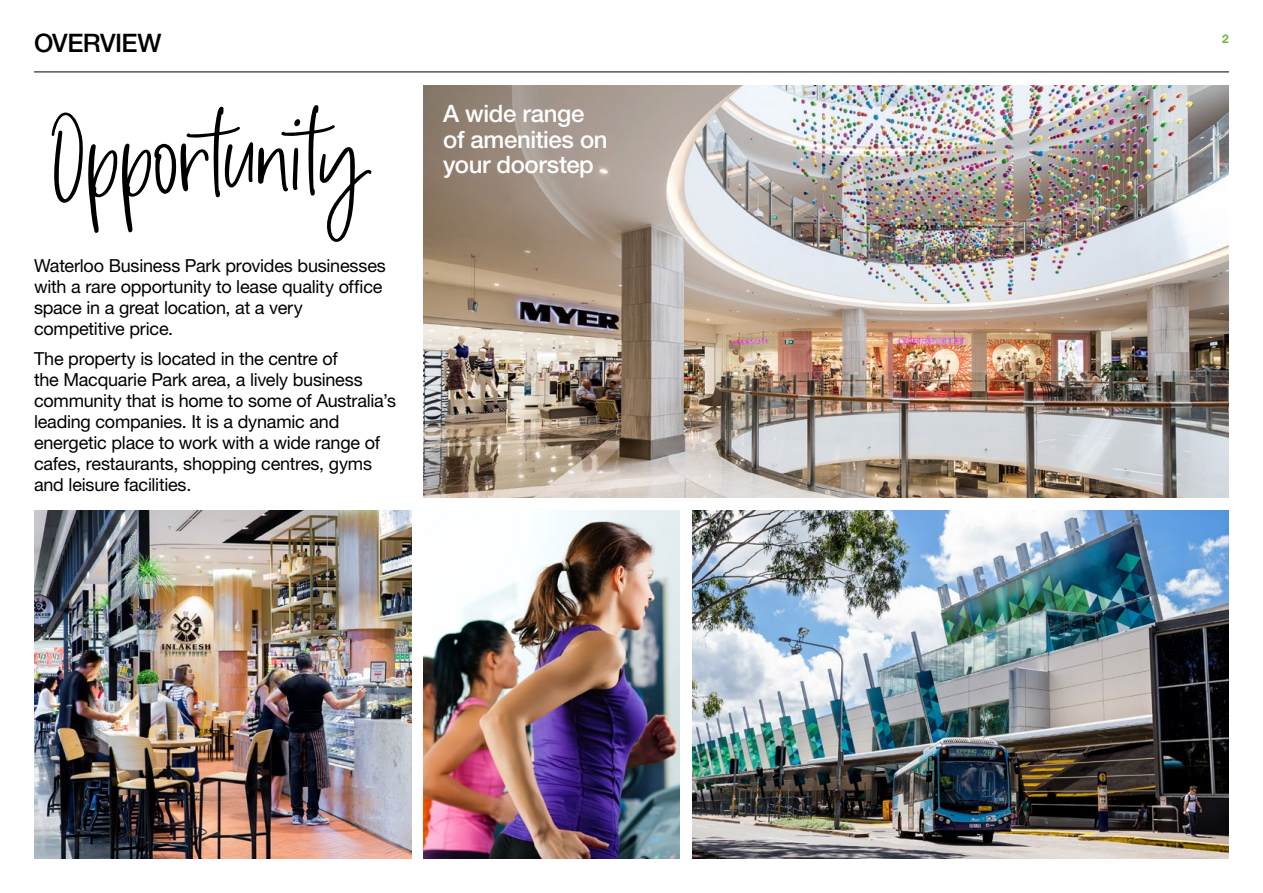
<style>
.page{position:relative;width:1263px;height:893px;background:#fff}
.page>*{position:absolute;margin:0;border:0;box-sizing:border-box;transform-origin:0 0}
.t1{font:120px "Ambition Script";color:#000}
.t2{font:500 25.5px "Helvetica Neue LT Std";letter-spacing:-.02em;color:#000}
.t3{font:500 24px/25.5px "Helvetica Neue LT Std";letter-spacing:-.015em;color:#fff}
.t4{font:18px/21px "Helvetica Neue LT Std";letter-spacing:-.015em;color:#000}
.t5{font:700 12px "Helvetica Neue LT Std";color:#6cb641}
</style>
<div class="page">
<img style="left:424px;top:85px;width:805px;height:412px">
<img style="left:34px;top:511px;width:377px;height:348px">
<img style="left:692px;top:511px;width:537px;height:348px">
<img style="left:424px;top:511px;width:255px;height:348px">
<hr style="left:34px;top:72px;width:1195px;height:1px;background:#000">
<h2 class="t2" style="left:34px;top:28px;width:129px">OVERVIEW</h2>
<h1 class="t1" style="left:49px;top:73px;width:310px;rotate:-1deg">Opportunity</h1>
<p class="t4" style="left:34px;top:255px;width:353px">Waterloo Business Park provides businesses with a rare opportunity to lease quality office space in a great location, at a very competitive price.</p>
<p class="t4" style="left:34px;top:348px;width:364px">The property is located in the centre of<br>the Macquarie Park area, a lively business community that is home to some of Australia’s leading companies. It is a dynamic and energetic place to work with a wide range of cafes, restaurants, shopping centres, gyms and leisure facilities.</p>
<h3 class="t3" style="left:443px;top:101px;width:166px">A wide range of amenities on your doorstep</h3>
<p class="t5" style="left:1222px;top:31px;width:8px">2</p>
</div>
